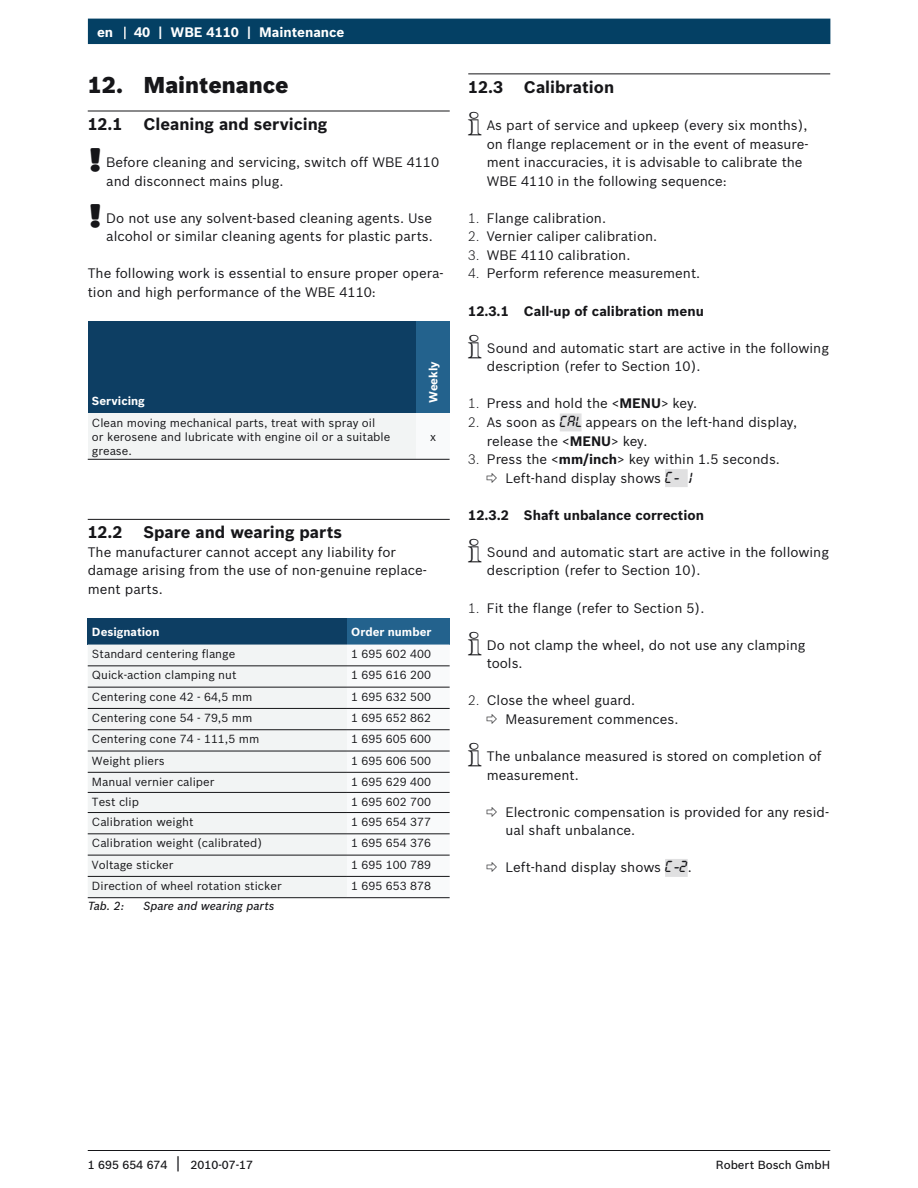
<style>
.page{position:relative;width:918px;height:1188px;background:#fff}
.page>*{position:absolute;margin:0;border:0;box-sizing:border-box;transform-origin:0 0}
.t1{font:900 22.5px "Bosch Sans";color:#161619}
.t2{font:700 16.5px "Bosch Sans";color:#161619}
.t3{font:16.5px "Bosch Sans";color:#161619}
.t4{font:13.5px/18.6px "Bosch Sans";color:#161619}
.t5{font:700 13.5px "Bosch Sans";color:#161619}
.t6{font:700 13.5px "Bosch Sans";color:#fff}
.t7{font:11.55px/14px "Bosch Sans";color:#161619}
.t8{font:700 11.55px "Bosch Sans";color:#fff}
.t9{font:500 11.55px "Bosch Sans";color:#161619}
.t10{font:italic 500 11.55px "Bosch Sans";color:#161619}
.s1{font-family:"AA Diagnostics";font-size:16.5px}
.s2{font-weight:300}
.s3{font-weight:700}
.s4{font-family:"AA Diagnostics"}
</style>
<div class="page">
<div style="left:89px;top:19px;width:741px;height:24px;background:#044064"></div>
<div style="left:88px;top:19px;width:742px;height:25px;border:1px solid #044064"></div>
<hr style="left:88px;top:1150px;width:742px;height:1px;background:#161619">
<svg style="left:124px;top:27px;width:2px;height:12px"></svg>
<hr style="left:88px;top:111px;width:362px;height:1px;background:#161619">
<div style="left:88px;top:322px;width:329px;height:92px;background:#0d3e63"></div>
<div style="left:417px;top:322px;width:33px;height:92px;background:#23628d"></div>
<div style="left:88px;top:414px;width:329px;height:45px;background:#f2f4f4"></div>
<div style="left:417px;top:414px;width:33px;height:45px;background:#f9fafb"></div>
<hr style="left:88px;top:459px;width:362px;height:1px;background:#161619">
<hr style="left:88px;top:519px;width:362px;height:1px;background:#161619">
<div style="left:88px;top:619px;width:259px;height:26px;background:#0d3e63"></div>
<div style="left:347px;top:619px;width:103px;height:26px;background:#23628d"></div>
<div style="left:88px;top:645px;width:259px;height:252px;background:#f2f4f4"></div>
<svg style="left:347px;top:665px;width:103px;height:211px"></svg>
<hr style="left:88px;top:855px;width:259px;height:1px;background:#161619">
<hr style="left:88px;top:876px;width:259px;height:1px;background:#161619">
<hr style="left:88px;top:666px;width:362px;height:1px;background:#161619">
<hr style="left:88px;top:687px;width:259px;height:1px;background:#161619">
<hr style="left:88px;top:772px;width:259px;height:1px;background:#161619">
<hr style="left:88px;top:792px;width:259px;height:1px;background:#161619">
<hr style="left:88px;top:812px;width:259px;height:1px;background:#161619">
<hr style="left:88px;top:834px;width:259px;height:1px;background:#161619">
<hr style="left:88px;top:708px;width:259px;height:1px;background:#161619">
<hr style="left:347px;top:897px;width:103px;height:1px;background:#161619">
<hr style="left:88px;top:897px;width:259px;height:1px;background:#161619">
<hr style="left:347px;top:687px;width:103px;height:1px;background:#161619">
<hr style="left:347px;top:708px;width:103px;height:1px;background:#161619">
<hr style="left:347px;top:729px;width:103px;height:1px;background:#161619">
<hr style="left:347px;top:751px;width:103px;height:1px;background:#161619">
<hr style="left:347px;top:772px;width:103px;height:1px;background:#161619">
<hr style="left:347px;top:792px;width:103px;height:1px;background:#161619">
<hr style="left:347px;top:876px;width:103px;height:1px;background:#161619">
<hr style="left:88px;top:729px;width:259px;height:1px;background:#161619">
<hr style="left:88px;top:751px;width:259px;height:1px;background:#161619">
<hr style="left:347px;top:812px;width:103px;height:1px;background:#161619">
<hr style="left:347px;top:834px;width:103px;height:1px;background:#161619">
<hr style="left:347px;top:855px;width:103px;height:1px;background:#161619">
<hr style="left:468px;top:74px;width:362px;height:1px;background:#161619">
<div style="left:560px;top:413px;width:22px;height:18px;background:#e0e0e1"></div>
<div style="left:665px;top:469px;width:23px;height:18px;background:#e0e0e1"></div>
<div style="left:665px;top:859px;width:23px;height:18px;background:#e0e0e1"></div>
<p class="t6" style="left:97px;top:27px;width:18px">en</p>
<p class="t6" style="left:134px;top:27px;width:212px">40 | WBE 4110 | Maintenance</p>
<h1 class="t1" style="left:88px;top:76px;width:203px">12. Maintenance</h1>
<p class="t2" style="left:88px;top:117px;width:36px">12.1</p>
<p class="t2" style="left:143px;top:117px;width:185px">Cleaning and servicing</p>
<p class="t4" style="left:106px;top:154px;width:334px;text-indent:-19px"><span class="s1">!</span> Before cleaning and servicing, switch off WBE 4110 and disconnect mains plug.</p>
<p class="t4" style="left:88px;top:210px;width:347px;text-align:right"><span class="s1">!</span> Do not use any solvent-based cleaning agents. Use alcohol or similar cleaning agents for plastic parts.</p>
<p class="t4" style="left:88px;top:266px;width:357px">The following work is essential to ensure proper opera&shy;tion and high performance of the WBE 4110:</p>
<p class="t8" style="left:92px;top:396px;width:54px">Servicing</p>
<p class="t7" style="left:92px;top:417px;width:300px">Clean moving mechanical parts, treat with spray oil<br>or kerosene and lubricate with engine oil or a suitable grease.</p>
<p class="t8" style="left:429px;top:403px;width:43px;rotate:-90deg">Weekly</p>
<p class="t7" style="left:430px;top:431px;width:8px">x</p>
<p class="t2" style="left:88px;top:526px;width:36px">12.2</p>
<p class="t2" style="left:143px;top:526px;width:200px">Spare and wearing parts</p>
<p class="t4" style="left:88px;top:544px;width:341px">The manufacturer cannot accept any liability for damage arising from the use of non-genuine replace&shy;ment parts.</p>
<p class="t8" style="left:92px;top:627px;width:69px">Designation</p>
<p class="t8" style="left:351px;top:627px;width:82px">Order number</p>
<p class="t7" style="left:92px;top:648px;width:145px">Standard centering flange</p>
<p class="t7" style="left:351px;top:648px;width:81px">1 695 602 400</p>
<p class="t7" style="left:92px;top:669px;width:146px">Quick-action clamping nut</p>
<p class="t7" style="left:351px;top:669px;width:81px">1 695 616 200</p>
<p class="t7" style="left:92px;top:691px;width:162px">Centering cone 42 - 64,5 mm</p>
<p class="t7" style="left:351px;top:691px;width:81px">1 695 632 500</p>
<p class="t7" style="left:92px;top:712px;width:162px">Centering cone 54 - 79,5 mm</p>
<p class="t7" style="left:351px;top:712px;width:81px">1 695 652 862</p>
<p class="t7" style="left:92px;top:733px;width:169px">Centering cone 74 - 111,5 mm</p>
<p class="t7" style="left:351px;top:733px;width:81px">1 695 605 600</p>
<p class="t7" style="left:92px;top:755px;width:74px">Weight pliers</p>
<p class="t7" style="left:351px;top:755px;width:81px">1 695 606 500</p>
<p class="t7" style="left:92px;top:776px;width:124px">Manual vernier caliper</p>
<p class="t7" style="left:351px;top:776px;width:81px">1 695 629 400</p>
<p class="t7" style="left:92px;top:796px;width:49px">Test clip</p>
<p class="t7" style="left:351px;top:796px;width:81px">1 695 602 700</p>
<p class="t7" style="left:92px;top:816px;width:103px">Calibration weight</p>
<p class="t7" style="left:351px;top:816px;width:81px">1 695 654 377</p>
<p class="t7" style="left:92px;top:837px;width:172px">Calibration weight (calibrated)</p>
<p class="t7" style="left:351px;top:837px;width:81px">1 695 654 376</p>
<p class="t7" style="left:92px;top:859px;width:83px">Voltage sticker</p>
<p class="t7" style="left:351px;top:859px;width:81px">1 695 100 789</p>
<p class="t7" style="left:92px;top:880px;width:191px">Direction of wheel rotation sticker</p>
<p class="t7" style="left:351px;top:880px;width:81px">1 695 653 878</p>
<p class="t10" style="left:88px;top:901px;width:38px">Tab. 2:</p>
<p class="t10" style="left:143px;top:901px;width:133px">Spare and wearing parts</p>
<p class="t2" style="left:468px;top:80px;width:36px">12.3</p>
<p class="t2" style="left:524px;top:80px;width:92px">Calibration</p>
<p class="t4" style="left:487px;top:117px;width:323px;text-indent:-19px"><span class="s1">i</span> As part of service and upkeep (every six months), on flange replacement or in the event of measure&shy;ment inaccuracies, it is advisable to calibrate the WBE 4110 in the following sequence:</p>
<p class="t4" style="left:468px;top:210px;width:139px"><span class="s2">1.</span> Flange calibration.</p>
<p class="t4" style="left:468px;top:228px;width:191px"><span class="s2">2.</span> Vernier caliper calibration.</p>
<p class="t4" style="left:468px;top:247px;width:164px"><span class="s2">3.</span> WBE 4110 calibration.</p>
<p class="t4" style="left:468px;top:266px;width:234px"><span class="s2">4.</span> Perform reference measurement.</p>
<p class="t5" style="left:468px;top:305px;width:237px">12.3.1 Call-up of calibration menu</p>
<p class="t4" style="left:487px;top:340px;width:344px;text-indent:-19px"><span class="s1">i</span> Sound and automatic start are active in the following description (refer to Section 10).</p>
<p class="t4" style="left:468px;top:396px;width:231px"><span class="s2">1.</span> Press and hold the &lt;<span class="s3">MENU</span>&gt; key.</p>
<p class="t4" style="left:468px;top:414px;width:89px"><span class="s2">2.</span> As soon as</p>
<p class="t4" style="left:487px;top:414px;width:312px;text-indent:99px">appears on the left-hand display, release the &lt;<span class="s3">MENU</span>&gt; key.</p>
<p class="t4" style="left:468px;top:451px;width:313px"><span class="s2">3.</span> Press the &lt;<span class="s3">mm/inch</span>&gt; key within 1.5 seconds.</p>
<p class="t4" style="left:487px;top:470px;width:176px"><span class="s4">-</span> Left-hand display shows</p>
<p class="t4" style="left:688px;top:470px;width:6px">.</p>
<p class="t5" style="left:468px;top:510px;width:237px">12.3.2 Shaft unbalance correction</p>
<p class="t4" style="left:487px;top:544px;width:344px;text-indent:-19px"><span class="s1">i</span> Sound and automatic start are active in the following description (refer to Section 10).</p>
<p class="t4" style="left:468px;top:600px;width:238px"><span class="s2">1.</span> Fit the flange (refer to Section 5).</p>
<p class="t4" style="left:487px;top:637px;width:320px;text-indent:-19px"><span class="s1">i</span> Do not clamp the wheel, do not use any clamping tools.</p>
<p class="t4" style="left:468px;top:693px;width:168px"><span class="s2">2.</span> Close the wheel guard.</p>
<p class="t4" style="left:487px;top:711px;width:193px"><span class="s4">-</span> Measurement commences.</p>
<p class="t4" style="left:487px;top:748px;width:336px;text-indent:-19px"><span class="s1">i</span> The unbalance measured is stored on completion of measurement.</p>
<p class="t4" style="left:505px;top:804px;width:325px;text-indent:-19px"><span class="s4">-</span> Electronic compensation is provided for any resid&shy;ual shaft unbalance.</p>
<p class="t4" style="left:487px;top:860px;width:176px"><span class="s4">-</span> Left-hand display shows</p>
<p class="t4" style="left:688px;top:860px;width:6px">.</p>
<p class="t3" style="left:176px;top:1157px;width:6px">|</p>
<p class="t9" style="left:716px;top:1161px;width:116px">Robert Bosch GmbH</p>
<p class="t9" style="left:88px;top:1161px;width:81px">1 695 654 674</p>
<p class="t9" style="left:191px;top:1161px;width:64px">2010-07-17</p>
</div>
